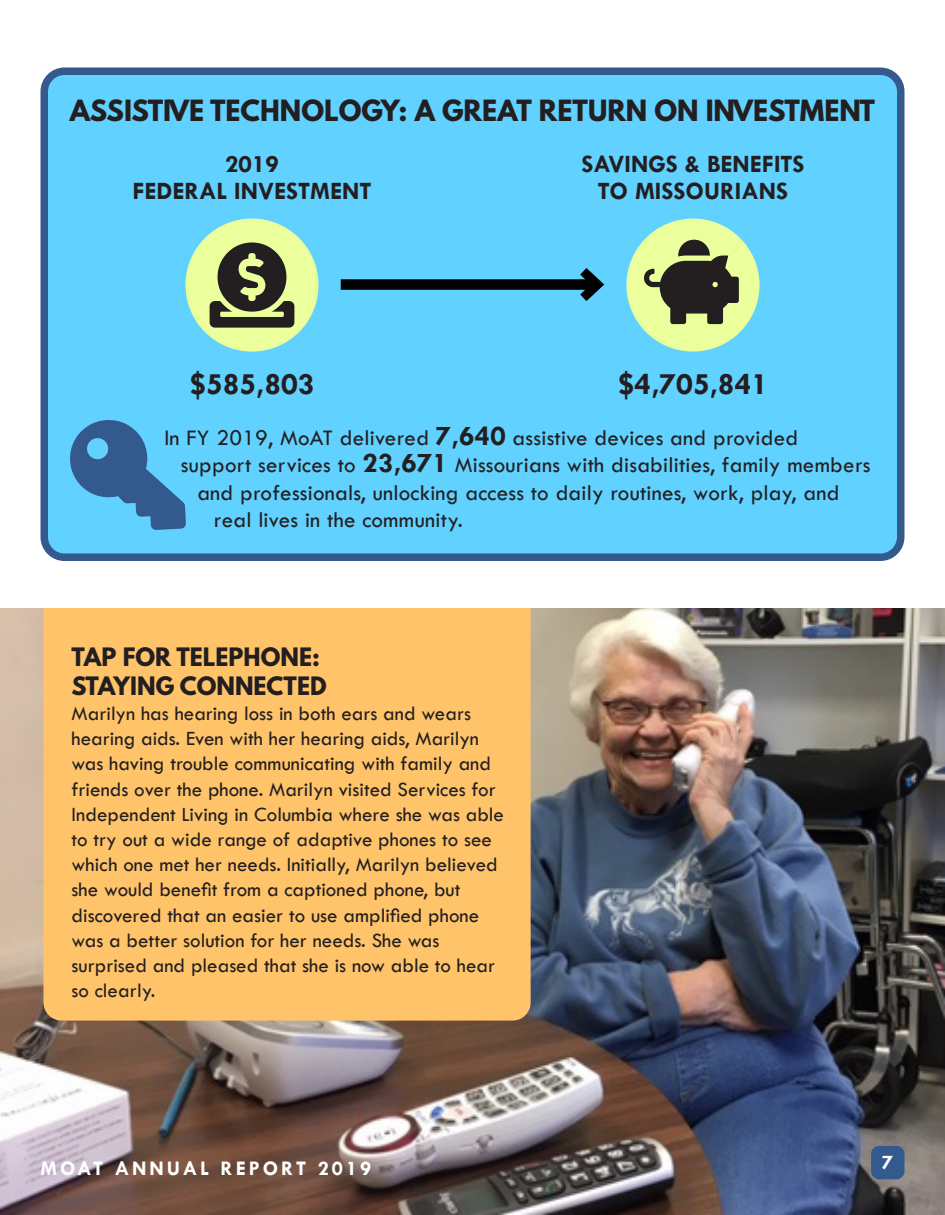
<style>
.page{position:relative;width:945px;height:1215px;background:#fff}
.page>*{position:absolute;margin:0;border:0;box-sizing:border-box;transform-origin:0 0}
.t1{font:700 31.5px "Tw Cen";color:#231f20}
.t2{font:700 25.95px "League Spartan";color:#231f20}
.t3{font:700 25.2px "Tw Cen";color:#231f20}
.t4{font:23.1px "Tw Cen";letter-spacing:.01em;color:#231f20}
.t5{font:700 22.5px/28.5px "League Spartan";color:#231f20}
.t6{font:21px/25.2px "Tw Cen";color:#231f20}
.t7{font:700 21px "Tw Cen";letter-spacing:.14em;color:#fff}
.s1{font-weight:700;font-size:28.8px}
</style>
<div class="page">
<img style="left:0;top:608px;width:945px;height:607px">
<div style="left:44px;top:572px;width:487px;height:449px;background:#ffc46a;border-radius:18px"></div>
<div style="left:0;top:0;width:945px;height:608px;background:#fff"></div>
<div style="left:44px;top:71px;width:857px;height:486px;background:#61d1ff;border-radius:20px"></div>
<div style="left:40px;top:68px;width:864px;height:493px;border:8px solid #34598c;border-radius:20px"></div>
<svg style="left:70px;top:420px;width:116px;height:110px"></svg>
<div style="left:185px;top:219px;width:134px;height:133px;background:#ebff9c;border-radius:50%"></div>
<svg style="left:210px;top:242px;width:84px;height:86px"></svg>
<div style="left:626px;top:219px;width:134px;height:133px;background:#ebff9c;border-radius:50%"></div>
<svg style="left:644px;top:240px;width:95px;height:84px"></svg>
<div style="left:341px;top:279px;width:257px;height:11px;background:#000"></div>
<svg style="left:570px;top:268px;width:35px;height:33px"></svg>
<div style="left:871px;top:1146px;width:33px;height:33px;background:#34598c;border-radius:8px"></div>
<p class="t2" style="left:70px;top:90px;width:807px">ASSISTIVE TECHNOLOGY: A GREAT RETURN ON INVESTMENT</p>
<p class="t3" style="left:225px;top:149px;width:55px">2019</p>
<p class="t3" style="left:132px;top:176px;width:241px">FEDERAL INVESTMENT</p>
<p class="t1" style="left:189px;top:365px;width:127px">$585,803</p>
<p class="t3" style="left:581px;top:149px;width:225px">SAVINGS &amp; BENEFITS</p>
<p class="t3" style="left:598px;top:176px;width:192px">TO MISSOURIANS</p>
<p class="t1" style="left:618px;top:365px;width:152px">$4,705,841</p>
<p class="t4" style="left:164px;top:424px;width:635px">In FY 2019, MoAT delivered <span class="s1">7,640</span> assistive devices and provided</p>
<p class="t4" style="left:181px;top:451px;width:691px">support services to <span class="s1">23,671</span> Missourians with disabilities, family members</p>
<p class="t4" style="left:197px;top:478px;width:644px">and professionals, unlocking access to daily routines, work, play, and</p>
<p class="t4" style="left:214px;top:506px;width:250px">real lives in the community.</p>
<p class="t5" style="left:72px;top:643px;width:257px">TAP FOR TELEPHONE:<br>STAYING CONNECTED</p>
<p class="t6" style="left:72px;top:701px;width:434px">Marilyn has hearing loss in both ears and wears hearing aids. Even with her hearing aids, Marilyn was having trouble communicating with family and friends over the phone. Marilyn visited Services for Independent Living in Columbia where she was able to try out a wide range of adaptive phones to see which one met her needs. Initially, Marilyn believed she would benefit from a captioned phone, but discovered that an easier to use amplified phone was a better solution for her needs. She was surprised and pleased that she is now able to hear so clearly.</p>
<p class="t7" style="left:40px;top:1156px;width:332px">MOAT ANNUAL REPORT 2019</p>
<p class="t7" style="left:882px;top:1150px;width:13px">7</p>
</div>
